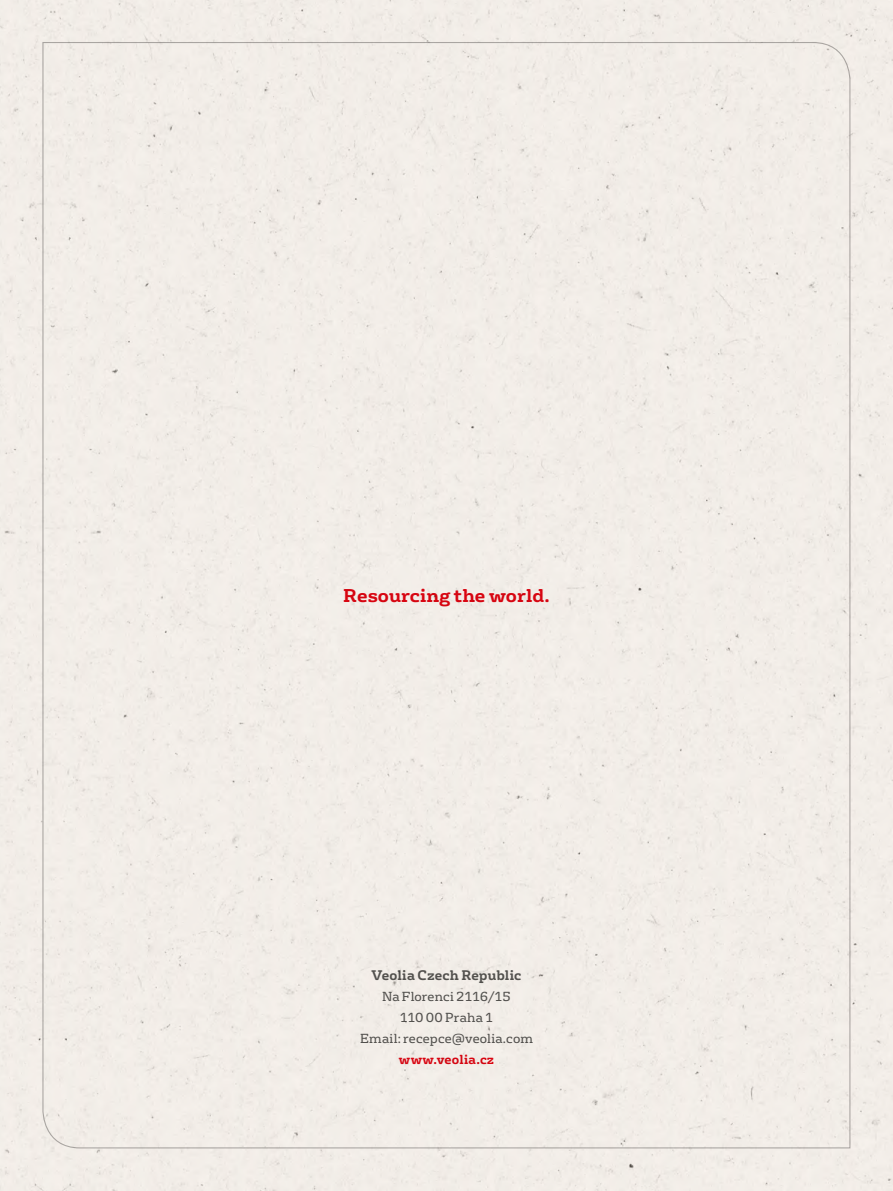
<style>
.page{position:relative;width:893px;height:1191px;background:#f2ede8}
.page>*{position:absolute;margin:0;border:0;box-sizing:border-box;transform-origin:0 0}
.t1{font:700 18px "FS Rufus";color:#e30613}
.t2{font:700 13.5px "FS Rufus";letter-spacing:.01em;color:#575756;scale:.95 1}
.t3{font:12.75px/21px "FS Rufus";letter-spacing:.01em;color:#575756;text-align:center;scale:.95 1}
.t4{font:700 12.75px "FS Rufus";letter-spacing:.02em;color:#e30613;scale:.95 1}
</style>
<div class="page">
<h1 class="t1" style="left:343px;top:580px;width:208px">Resourcing the world.</h1>
<p class="t2" style="left:371px;top:963px;width:159px">Veolia Czech Republic</p>
<p class="t3" style="left:360px;top:985px;width:183px">Na Florenci 2116/15<br>110 00 Praha 1<br>Email: recepce@veolia.com</p>
<p class="t4" style="left:399px;top:1048px;width:102px">www.veolia.cz</p>
</div>
